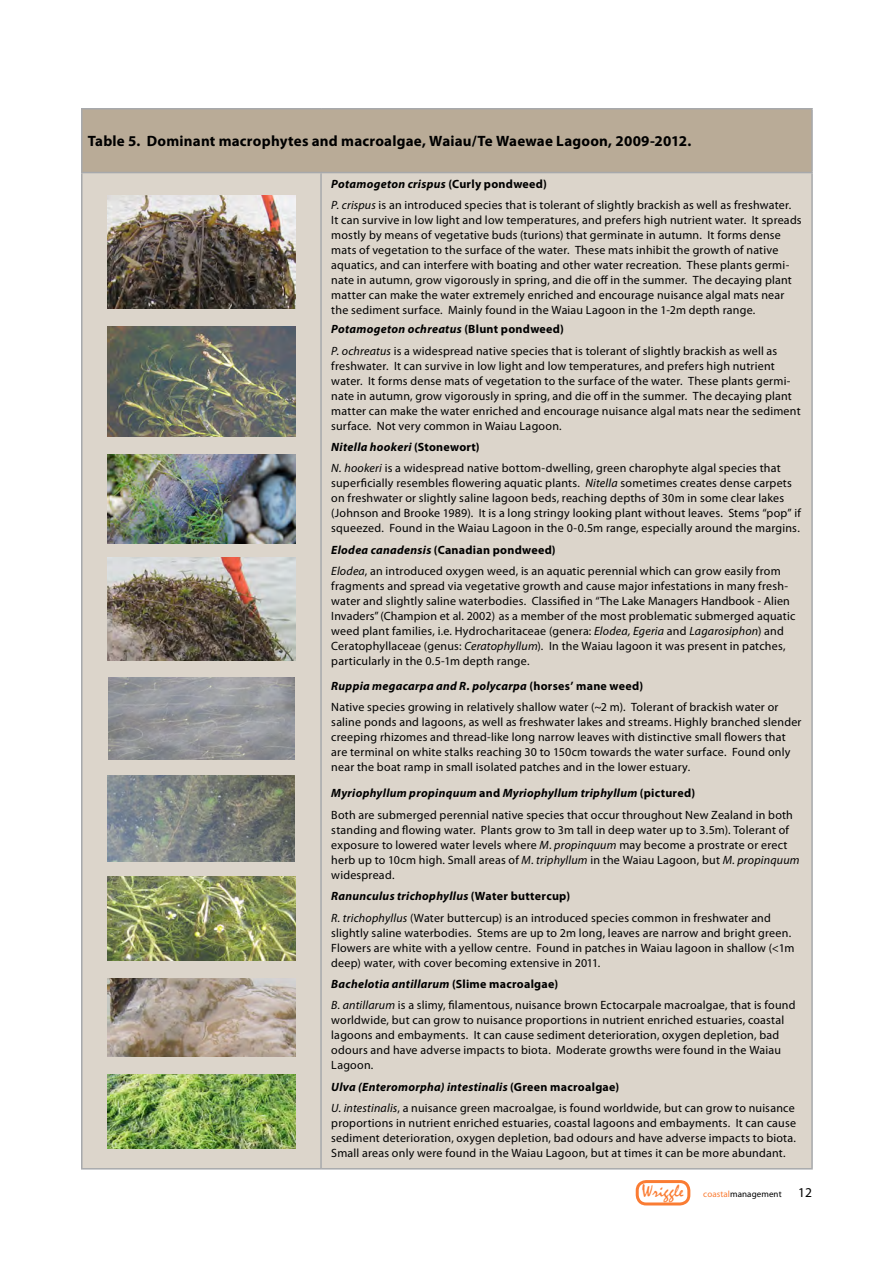
<style>
.page{position:relative;width:893px;height:1263px;background:#fff}
.page>*{position:absolute;margin:0;border:0;box-sizing:border-box;transform-origin:0 0}
.t1{font:700 15px "Myriad Pro";letter-spacing:.01em;color:#000}
.t2{font:12px/15px "Myriad Pro";letter-spacing:.015em;color:#000}
.t3{font:9px "Myriad Pro";letter-spacing:.01em;color:#000}
.s1{font-weight:700;font-style:italic}
.s2{font-weight:700}
.s3{font-style:italic}
.s4{font-family:"Adobe Garamond Pro";font-size:13.5px}
.s5{font-family:"Mistral";font-size:18px;color:#fa7c33}
.s6{color:#fa7c33}
.s7{font-size:13.5px}
</style>
<div class="page">
<div style="left:636px;top:1180px;width:54px;height:25px;border:3px solid #fa7c33;border-radius:9px"></div>
<div style="left:82px;top:109px;width:730px;height:64px;background:#b9ab97"></div>
<div style="left:82px;top:173px;width:729px;height:995px;background:#dcd5cb"></div>
<hr style="left:811px;top:109px;width:2px;height:63px;background:#a7a9ac">
<hr style="left:320px;top:173px;width:2px;height:995px;background:#a7a9ac">
<hr style="left:811px;top:173px;width:2px;height:995px;background:#a7a9ac">
<hr style="left:81px;top:1168px;width:240px;height:1px;background:#a7a9ac">
<hr style="left:321px;top:1168px;width:492px;height:1px;background:#a7a9ac">
<hr style="left:81px;top:108px;width:240px;height:2px;background:#a7a9ac">
<hr style="left:81px;top:109px;width:1px;height:63px;background:#a7a9ac">
<hr style="left:321px;top:108px;width:492px;height:2px;background:#a7a9ac">
<hr style="left:81px;top:172px;width:240px;height:1px;background:#a7a9ac">
<hr style="left:81px;top:173px;width:1px;height:995px;background:#a7a9ac">
<hr style="left:321px;top:172px;width:492px;height:1px;background:#a7a9ac">
<img style="left:108px;top:195px;width:187px;height:113px">
<img style="left:108px;top:326px;width:187px;height:111px">
<img style="left:108px;top:455px;width:187px;height:89px">
<img style="left:108px;top:558px;width:187px;height:102px">
<img style="left:108px;top:876px;width:187px;height:84px">
<img style="left:108px;top:978px;width:187px;height:79px">
<img style="left:108px;top:1075px;width:187px;height:73px">
<img style="left:108px;top:775px;width:186px;height:86px">
<img style="left:108px;top:677px;width:186px;height:83px">
<p class="t1" style="left:88px;top:131px;width:605px">Table 5. Dominant macrophytes and macroalgae, Waiau/Te Waewae Lagoon, 2009-2012.</p>
<p class="t2" style="left:331px;top:173px;width:461px;line-height:21.3px"><span class="s1">Potamogeton crispus</span> <span class="s2">(Curly pondweed)<br></span><span class="s3">P. crispus</span> is an introduced species that is tolerant of slightly brackish as well as freshwater.</p>
<p class="t2" style="left:331px;top:212px;width:472px">It can survive in low light and low temperatures, and prefers high nutrient water. It spreads mostly by means of vegetative buds (turions) that germinate in autumn. It forms dense mats of vegetation to the surface of the water. These mats inhibit the growth of native aquatics, and can interfere with boating and other water recreation. These plants germi&shy;nate in autumn, grow vigorously in spring, and die off in the summer. The decaying plant matter can make the water extremely enriched and encourage nuisance algal mats near the sediment surface. Mainly found in the Waiau Lagoon in the 1-2m depth range.</p>
<p class="t2" style="left:331px;top:318px;width:447px;line-height:21.3px"><span class="s1">Potamogeton ochreatus</span> <span class="s2">(Blunt pondweed)<br></span><span class="s3">P. ochreatus</span> is a widespread native species that is tolerant of slightly brackish as well as</p>
<p class="t2" style="left:331px;top:358px;width:471px">freshwater. It can survive in low light and low temperatures, and prefers high nutrient water. It forms dense mats of vegetation to the surface of the water. These plants germi&shy;nate in autumn, grow vigorously in spring, and die off in the summer. The decaying plant matter can make the water enriched and encourage nuisance algal mats near the sediment surface. Not very common in Waiau Lagoon.</p>
<p class="t2" style="left:331px;top:436px;width:451px;line-height:21.5px"><span class="s1">Nitella hookeri</span> <span class="s2">(Stonewort)<br></span><span class="s3">N. hookeri</span> is a widespread native bottom-dwelling, green charophyte algal species that</p>
<p class="t2" style="left:331px;top:476px;width:471px">superficially resembles flowering aquatic plants. <span class="s3">Nitella</span> sometimes creates dense carpets on freshwater or slightly saline lagoon beds, reaching depths of 30m in some clear lakes (Johnson and Brooke 1989). It is a long stringy looking plant without leaves. Stems “pop” if squeezed. Found in the Waiau Lagoon in the 0-0.5m range, especially around the margins.</p>
<p class="t2" style="left:331px;top:539px;width:451px;line-height:21.5px"><span class="s1">Elodea canadensis</span> <span class="s2">(Canadian pondweed)<br></span><span class="s3">Elodea</span>, an introduced oxygen weed, is an aquatic perennial which can grow easily from</p>
<p class="t2" style="left:331px;top:578px;width:466px">fragments and spread via vegetative growth and cause major infestations in many fresh&shy;water and slightly saline waterbodies. Classified in “The Lake Managers Handbook - Alien Invaders” (Champion et al. 2002) as a member of <span class="s4">t</span>he most problematic submerged aquatic weed plant families, i.e. Hydrocharitaceae (genera: <span class="s3">Elodea, Egeria</span> and <span class="s3">Lagarosiphon</span>) and Ceratophyllaceae (genus: <span class="s3">Ceratophyllum</span>). In the Waiau lagoon it was present in patches, particularly in the 0.5-1m depth range.</p>
<p class="t2" style="left:331px;top:674px;width:449px;line-height:21.5px"><span class="s1">Ruppia megacarpa and R. polycarpa</span> <span class="s2">(horses’ mane weed)<br></span>Native species growing in relatively shallow water (~2 m). Tolerant of brackish water or</p>
<p class="t2" style="left:331px;top:714px;width:472px">saline ponds and lagoons, as well as freshwater lakes and streams. Highly branched slender creeping rhizomes and thread-like long narrow leaves with distinctive small flowers that are terminal on white stalks reaching 30 to 150cm towards the water surface. Found only near the boat ramp in small isolated patches and in the lower estuary.</p>
<p class="t2" style="left:331px;top:782px;width:463px;line-height:21.5px"><span class="s1">Myriophyllum propinquum</span> <span class="s2">and</span> <span class="s1">Myriophyllum triphyllum</span> <span class="s2">(pictured)<br></span>Both are submerged perennial native species that occur throughout New Zealand in both</p>
<p class="t2" style="left:331px;top:822px;width:470px">standing and flowing water. Plants grow to 3m tall in deep water up to 3.5m). Tolerant of exposure to lowered water levels where <span class="s3">M. propinquum</span> may become a prostrate or erect herb up to 10cm high. Small areas of <span class="s3">M. triphyllum</span> in the Waiau Lagoon, but <span class="s3">M. propinquum </span>widespread.</p>
<p class="t2" style="left:331px;top:885px;width:441px;line-height:21.5px"><span class="s1">Ranunculus trichophyllus</span> <span class="s2">(Water buttercup)<br></span><span class="s3">R. trichophyllus</span> (Water buttercup) is an introduced species common in freshwater and</p>
<p class="t2" style="left:331px;top:925px;width:465px">slightly saline waterbodies. Stems are up to 2m long, leaves are narrow and bright green.<br>Flowers are white with a yellow centre. Found in patches in Waiau lagoon in shallow (&lt;1m deep) water, with cover becoming extensive in 2011.</p>
<p class="t2" style="left:331px;top:973px;width:466px;line-height:21.3px"><span class="s1">Bachelotia antillarum</span> <span class="s2">(Slime macroalgae)<br></span><span class="s3">B. antillarum</span> is a slimy, filamentous, nuisance brown Ectocarpale macroalgae, that is found</p>
<p class="t2" style="left:331px;top:1012px;width:455px">worldwide, but can grow to nuisance proportions in nutrient enriched estuaries, coastal lagoons and embayments. It can cause sediment deterioration, oxygen depletion, bad odours and have adverse impacts to biota. Moderate growths were found in the Waiau Lagoon.</p>
<p class="t2" style="left:331px;top:1076px;width:465px;line-height:21.3px"><span class="s1">Ulva (Enteromorpha) intestinalis</span> <span class="s2">(Green macroalgae)<br></span><span class="s3">U. intestinalis</span>, a nuisance green macroalgae, is found worldwide, but can grow to nuisance</p>
<p class="t2" style="left:331px;top:1115px;width:466px;text-align:justify">proportions in nutrient enriched estuaries, coastal lagoons and embayments. It can cause sediment deterioration, oxygen depletion, bad odours and have adverse impacts to biota.<br>Small areas only were found in the Waiau Lagoon, but at times it can be more abundant.</p>
<p class="t3" style="left:642px;top:1188px;width:172px"><span class="s5">Wriggle</span> <span class="s6">coastal</span>management <span class="s7">12</span></p>
</div>
